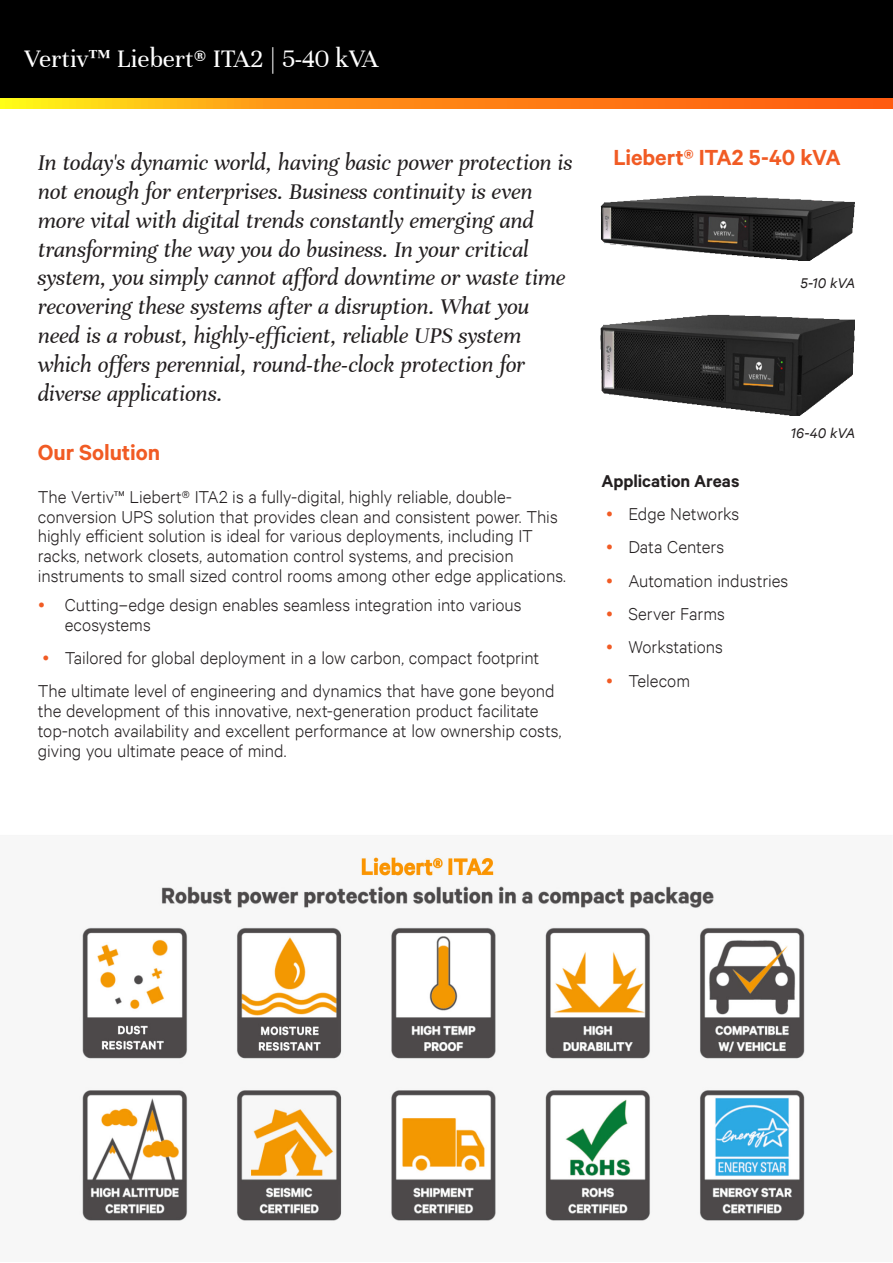
<style>
.page{position:relative;width:893px;height:1263px;background:#fff}
.page>*{position:absolute;margin:0;border:0;box-sizing:border-box;transform-origin:0 0}
.t1{font:27px "Unna";color:#fff}
.Vertiv_Body_Text{font:italic 24px/28.8px "Unna";letter-spacing:-.005em;color:#231f20}
.Vertiv_Orange_Main_H{font:600 21px "Calibre";letter-spacing:-.005em;color:#f15b24}
.Vertiv_Body_Text-2{font:300 16.5px/19.8px "Calibre";color:#231f20}
.Vertiv_Heading{font:600 16.5px "Calibre";letter-spacing:-.005em;color:#231f20}
.Vertiv_Caption{font:italic 13.5px "Calibre";letter-spacing:-.005em;color:#231f20}
.s1{font-size:28.5px}
</style>
<div class="page">
<div style="left:0;top:0;width:893px;height:108px;background:#000"></div>
<svg style="left:0;top:98px;width:893px;height:11px;background:#ff9014"></svg>
<img style="left:82px;top:857px;width:723px;height:364px">
<img style="left:601px;top:195px;width:253px;height:65px">
<img style="left:601px;top:314px;width:253px;height:101px">
<h1 class="t1" style="left:25px;top:43px;width:355px">Vertiv<span class="s1">™</span> Liebert® ITA2 | 5-40 kVA</h1>
<p class="Vertiv_Body_Text" style="left:38px;top:149px;width:536px">In today's dynamic world, having basic power protection is not enough for enterprises. Business continuity is even more vital with digital trends constantly emerging and transforming the way you do business. In your critical system, you simply cannot afford downtime or waste time recovering these systems after a disruption. What you need is a robust, highly-efficient, reliable UPS system which offers perennial, round-the-clock protection for diverse applications.</p>
<p class="Vertiv_Orange_Main_H" style="left:38px;top:438px;width:124px">Our Solution</p>
<p class="Vertiv_Body_Text-2" style="left:38px;top:486px;width:530px">The Vertiv™ Liebert® ITA2 is a fully-digital, highly reliable, double&shy;conversion UPS solution that provides clean and consistent power. This highly efficient solution is ideal for various deployments, including IT racks, network closets, automation control systems, and precision instruments to small sized control rooms among other edge applications.</p>
<p class="Vertiv_Body_Text-2" style="left:65px;top:594px;width:458px">Cutting–edge design enables seamless integration into various ecosystems</p>
<p class="Vertiv_Body_Text-2" style="left:65px;top:647px;width:476px">Tailored for global deployment in a low carbon, compact footprint</p>
<p class="Vertiv_Body_Text-2" style="left:38px;top:680px;width:525px">The ultimate level of engineering and dynamics that have gone beyond the development of this innovative, next-generation product facilitate top-notch availability and excellent performance at low ownership costs, giving you ultimate peace of mind.</p>
<p class="Vertiv_Orange_Main_H" style="left:613px;top:143px;width:229px">Liebert® ITA2 5-40 kVA</p>
<p class="Vertiv_Caption" style="left:800px;top:273px;width:56px">5-10 kVA</p>
<p class="Vertiv_Caption" style="left:791px;top:424px;width:66px">16-40 kVA</p>
<p class="Vertiv_Heading" style="left:601px;top:469px;width:140px">Application Areas</p>
<p class="Vertiv_Body_Text-2" style="left:628px;top:503px;width:112px">Edge Networks</p>
<p class="Vertiv_Body_Text-2" style="left:628px;top:537px;width:97px">Data Centers</p>
<p class="Vertiv_Body_Text-2" style="left:628px;top:570px;width:161px">Automation industries</p>
<p class="Vertiv_Body_Text-2" style="left:628px;top:603px;width:98px">Server Farms</p>
<p class="Vertiv_Body_Text-2" style="left:628px;top:636px;width:96px">Workstations</p>
<p class="Vertiv_Body_Text-2" style="left:628px;top:670px;width:63px">Telecom</p>
</div>
